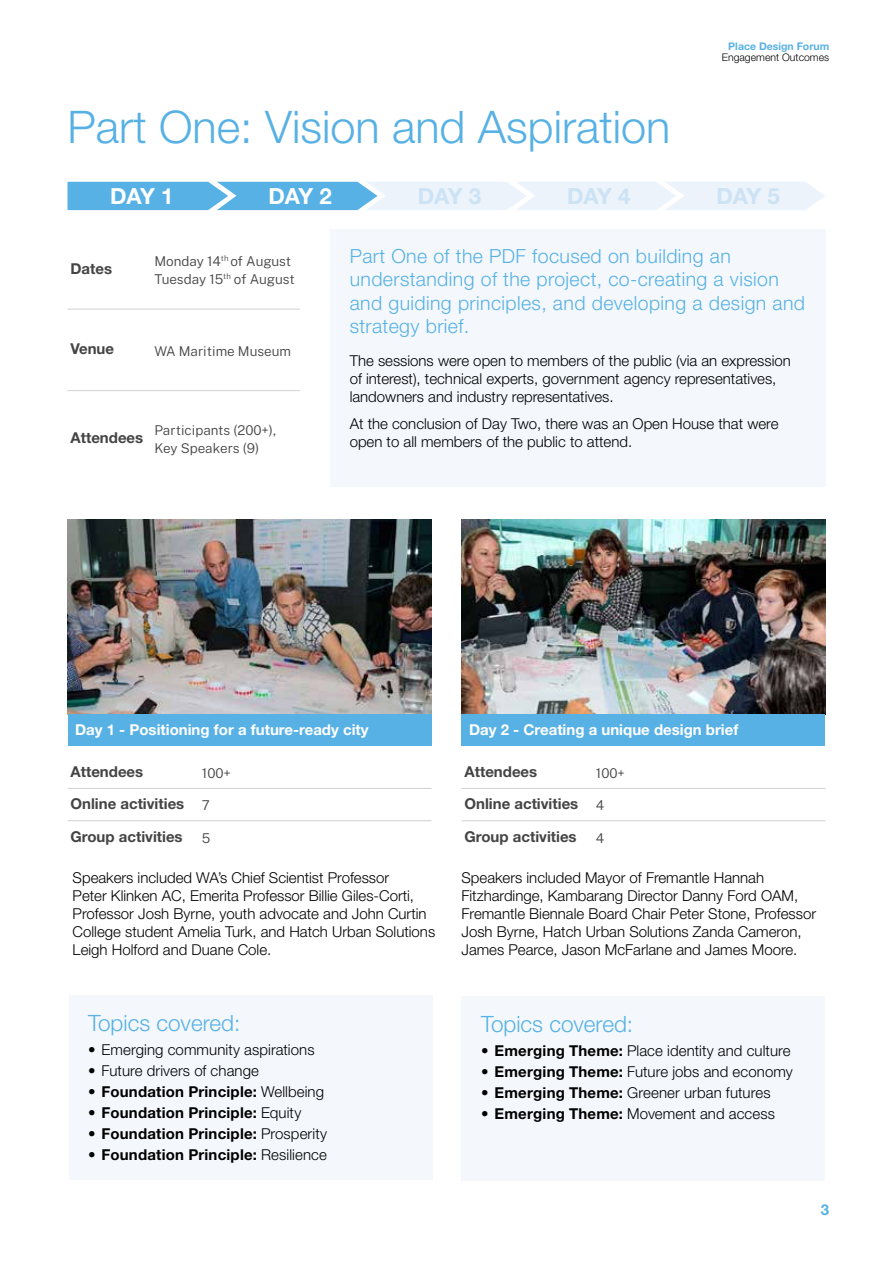
<style>
.page{position:relative;width:893px;height:1263px;background:#fff}
.page>*{position:absolute;margin:0;border:0;box-sizing:border-box;transform-origin:0 0}
.t1{font:300 45px "Helvetica Neue LT Std";color:#57b1e4}
.t2{font:300 22.5px "Helvetica Neue LT Std";color:#57b1e4}
.t3{font:700 22.2px "Helvetica Neue LT Std";letter-spacing:-.035em;color:#cce2f5}
.t4{font:700 22.2px "Helvetica Neue LT Std";letter-spacing:-.035em;color:#fff}
.t5{font:300 19.5px/23.4px "Helvetica Neue LT Std";letter-spacing:.02em;color:#57b1e4}
.t6{font:300 15px/18px "Helvetica Neue LT Std";color:#000}
.t7{font:700 15px "Helvetica Neue LT Std";letter-spacing:.015em;color:#000}
.t8{font:700 15px/32.2px "Helvetica Neue LT Std";color:#444}
.t9{font:700 15px "Helvetica Neue LT Std";color:#fff}
.t10{font:700 15px "Helvetica Neue LT Std";color:#57b1e4}
.t11{font:300 13.5px/18px "Public Sans";color:#444}
.t12{font:300 10.5px "Helvetica Neue LT Std";color:#000}
.t13{font:700 10.5px "Helvetica Neue LT Std";color:#57b1e4}
.s1{font-family:"Public Sans";font-weight:300;font-size:13.5px}
.s2{font-weight:300}
.s3{font-weight:700}
</style>
<div class="page">
<div style="left:330px;top:230px;width:495px;height:257px;background:#f4f8fd"></div>
<hr style="left:68px;top:309px;width:84px;height:1px;background:#d0d0d0">
<hr style="left:152px;top:309px;width:148px;height:1px;background:#d0d0d0">
<hr style="left:68px;top:390px;width:84px;height:1px;background:#d0d0d0">
<hr style="left:152px;top:390px;width:148px;height:1px;background:#d0d0d0">
<svg style="left:68px;top:182px;width:757px;height:28px;background:#b3daf2"></svg>
<img style="left:68px;top:519px;width:363px;height:195px">
<img style="left:461px;top:519px;width:364px;height:195px">
<div style="left:68px;top:714px;width:363px;height:31px;background:#57b1e4"></div>
<div style="left:461px;top:714px;width:364px;height:31px;background:#57b1e4"></div>
<div style="left:69px;top:995px;width:364px;height:184px;background:#f4f8fd"></div>
<hr style="left:68px;top:788px;width:131px;height:1px;background:#d0d0d0">
<hr style="left:199px;top:788px;width:232px;height:1px;background:#d0d0d0">
<hr style="left:68px;top:820px;width:131px;height:1px;background:#d0d0d0">
<hr style="left:199px;top:820px;width:232px;height:1px;background:#d0d0d0">
<div style="left:461px;top:996px;width:364px;height:184px;background:#f4f8fd"></div>
<hr style="left:461px;top:788px;width:132px;height:1px;background:#d0d0d0">
<hr style="left:593px;top:788px;width:232px;height:1px;background:#d0d0d0">
<hr style="left:461px;top:820px;width:132px;height:1px;background:#d0d0d0">
<hr style="left:593px;top:820px;width:232px;height:1px;background:#d0d0d0">
<h1 class="t1" style="left:68px;top:99px;width:604px">Part One: Vision and Aspiration</h1>
<p class="t13" style="left:728px;top:40px;width:102px">Place Design Forum</p>
<p class="t12" style="left:722px;top:50px;width:109px">Engagement Outcomes</p>
<h3 class="t4" style="left:110px;top:182px;width:65px">DAY 1</h3>
<h3 class="t4" style="left:268px;top:182px;width:65px">DAY 2</h3>
<h3 class="t3" style="left:418px;top:182px;width:65px">DAY 3</h3>
<h3 class="t3" style="left:567px;top:182px;width:65px">DAY 4</h3>
<h3 class="t3" style="left:716px;top:182px;width:65px">DAY 5</h3>
<p class="t8" style="left:70px;top:252px;width:43px">Dates</p>
<p class="t11" style="left:154px;top:251px;width:142px">Monday 14<sup>th</sup> of August<br>Tuesday 15<sup>th</sup> of August</p>
<p class="t8" style="left:70px;top:333px;width:45px">Venue</p>
<p class="t11" style="left:154px;top:341px;width:138px">WA Maritime Museum</p>
<p class="t8" style="left:70px;top:421px;width:74px">Attendees</p>
<p class="t11" style="left:154px;top:420px;width:123px">Participants (200+),<br>Key Speakers (9)</p>
<h3 class="t5" style="left:350px;top:244px;width:457px">Part One of the PDF focused on building an understanding of the project, co-creating a vision and guiding principles, and developing a design and strategy brief.</h3>
<p class="t6" style="left:350px;top:351px;width:443px">The sessions were open to members of the public (via an expression of interest), technical experts, government agency representatives, landowners and industry representatives.</p>
<p class="t6" style="left:350px;top:414px;width:430px">At the conclusion of Day Two, there was an Open House that were open to all members of the public to attend.</p>
<p class="t9" style="left:75px;top:720px;width:295px">Day 1 - Positioning for a future-ready city</p>
<p class="t9" style="left:469px;top:720px;width:271px">Day 2 - Creating a unique design brief</p>
<p class="t8" style="left:70px;top:755px;width:74px">Attendees</p>
<p class="t11" style="left:202px;top:763px;width:30px">100+</p>
<p class="t8" style="left:70px;top:787px;width:141px">Online activities <span class="s1">7<br></span>Group activities</p>
<p class="t11" style="left:202px;top:828px;width:10px">5</p>
<p class="t6" style="left:73px;top:868px;width:364px">Speakers included WA’s Chief Scientist Professor<br>Peter Klinken AC, Emerita Professor Billie Giles-Corti, Professor Josh Byrne, youth advocate and John Curtin College student Amelia Turk, and Hatch Urban Solutions Leigh Holford and Duane Cole.</p>
<h2 class="t2" style="left:88px;top:1009px;width:154px">Topics covered:</h2>
<p class="t6" style="left:88px;top:1040px;width:228px">• Emerging community aspirations</p>
<p class="t6" style="left:88px;top:1061px;width:172px">• Future drivers of change</p>
<p class="t7" style="left:88px;top:1082px;width:237px">• Foundation Principle: <span class="s2">Wellbeing</span></p>
<p class="t7" style="left:88px;top:1103px;width:215px">• Foundation Principle: <span class="s2">Equity</span></p>
<p class="t7" style="left:88px;top:1124px;width:241px">• Foundation Principle: <span class="s2">Prosperity</span></p>
<p class="t7" style="left:88px;top:1145px;width:240px">• Foundation Principle: <span class="s2">Resilience</span></p>
<p class="t8" style="left:464px;top:755px;width:74px">Attendees</p>
<p class="t11" style="left:596px;top:763px;width:30px">100+</p>
<p class="t8" style="left:464px;top:787px;width:141px">Online activities <span class="s1">4<br></span>Group activities</p>
<p class="t11" style="left:596px;top:828px;width:10px">4</p>
<p class="t6" style="left:461px;top:868px;width:356px">Speakers included Mayor of Fremantle Hannah Fitzhardinge, Kambarang Director Danny Ford OAM, Fremantle Biennale Board Chair Peter Stone, Professor Josh Byrne, Hatch Urban Solutions Zanda Cameron, James Pearce, Jason McFarlane and James Moore.</p>
<h2 class="t2" style="left:481px;top:1010px;width:154px">Topics covered:</h2>
<p class="t6" style="left:481px;top:1041px;width:311px"><span class="s3">• Emerging Theme:</span> Place identity and culture</p>
<p class="t6" style="left:481px;top:1062px;width:313px"><span class="s3">• Emerging Theme:</span> Future jobs and economy</p>
<p class="t6" style="left:481px;top:1083px;width:291px"><span class="s3">• Emerging Theme:</span> Greener urban futures</p>
<p class="t6" style="left:481px;top:1104px;width:296px"><span class="s3">• Emerging Theme:</span> Movement and access</p>
<p class="t10" style="left:821px;top:1200px;width:10px">3</p>
</div>
